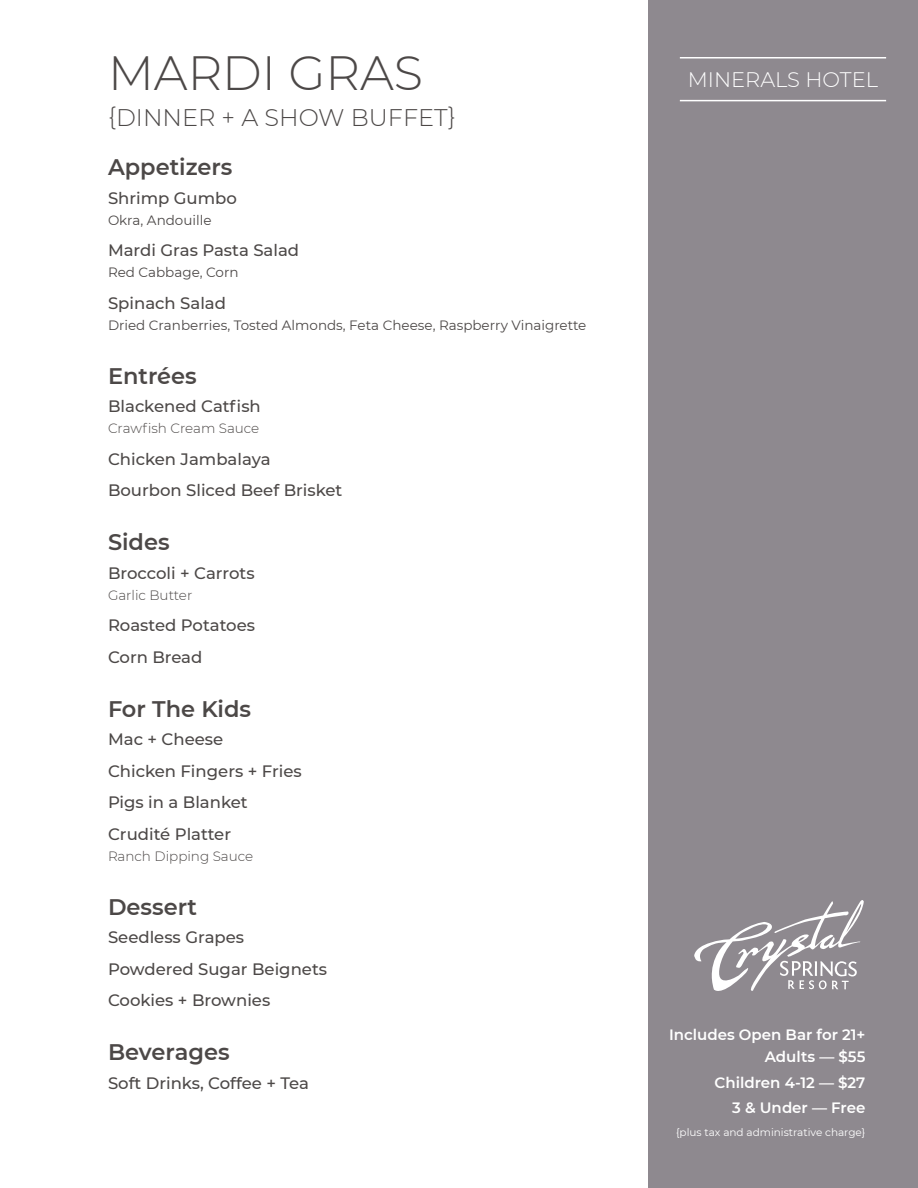
<style>
.page{position:relative;width:918px;height:1188px;background:#fff}
.page>*{position:absolute;margin:0;border:0;box-sizing:border-box;transform-origin:0 0}
.t1{font:300 48px "Montserrat";color:#4c4847}
.t2{font:300 24px "Montserrat";color:#4c4847}
.t3{font:600 22.5px "Montserrat";color:#4c4847}
.t4{font:300 21px "Montserrat";color:#fff}
.t5{font:500 16.5px/31.5px "Montserrat";color:#4c4847}
.t6{font:600 15px/25.5px "Montserrat";color:#fff;text-align:right}
.t7{font:13.5px "Montserrat";color:#4c4847}
.t8{font:300 13.5px "Montserrat";color:#4c4847}
.t9{font:10.5px "Montserrat";color:#fff}
</style>
<div class="page">
<div style="left:648px;top:0;width:270px;height:1188px;background:#8e898f"></div>
<svg style="left:694px;top:900px;width:170px;height:91px"></svg>
<hr style="left:680px;top:57px;width:206px;height:1px;background:#fff">
<hr style="left:680px;top:100px;width:206px;height:1px;background:#fff">
<p class="t1" style="left:108px;top:40px;width:317px">MARDI GRAS</p>
<p class="t2" style="left:108px;top:101px;width:349px">{DINNER + A SHOW BUFFET}</p>
<p class="t3" style="left:108px;top:152px;width:126px">Appetizers</p>
<p class="t5" style="left:108px;top:182px;width:130px">Shrimp Gumbo</p>
<p class="t7" style="left:108px;top:211px;width:105px">Okra, Andouille</p>
<p class="t5" style="left:108px;top:234px;width:193px">Mardi Gras Pasta Salad</p>
<p class="t7" style="left:108px;top:263px;width:132px">Red Cabbage, Corn</p>
<p class="t5" style="left:108px;top:287px;width:120px">Spinach Salad</p>
<p class="t7" style="left:108px;top:316px;width:480px">Dried Cranberries, Tosted Almonds, Feta Cheese, Raspberry Vinaigrette</p>
<p class="t3" style="left:108px;top:360px;width:90px">Entrées</p>
<p class="t5" style="left:108px;top:390px;width:154px">Blackened Catfish</p>
<p class="t8" style="left:108px;top:420px;width:153px">Crawfish Cream Sauce</p>
<p class="t5" style="left:108px;top:443px;width:236px">Chicken Jambalaya<br>Bourbon Sliced Beef Brisket</p>
<p class="t3" style="left:108px;top:527px;width:63px">Sides</p>
<p class="t5" style="left:108px;top:557px;width:148px">Broccoli + Carrots</p>
<p class="t8" style="left:108px;top:586px;width:86px">Garlic Butter</p>
<p class="t5" style="left:108px;top:609px;width:149px">Roasted Potatoes<br>Corn Bread</p>
<p class="t3" style="left:108px;top:693px;width:145px">For The Kids</p>
<p class="t5" style="left:108px;top:723px;width:195px">Mac + Cheese<br>Chicken Fingers + Fries</p>
<p class="t5" style="left:108px;top:786px;width:141px">Pigs in a Blanket</p>
<p class="t5" style="left:108px;top:818px;width:125px">Crudité Platter</p>
<p class="t8" style="left:108px;top:847px;width:147px">Ranch Dipping Sauce</p>
<p class="t3" style="left:108px;top:891px;width:91px">Dessert</p>
<p class="t5" style="left:108px;top:921px;width:221px">Seedless Grapes<br>Powdered Sugar Beignets</p>
<p class="t5" style="left:108px;top:984px;width:164px">Cookies + Brownies</p>
<p class="t3" style="left:108px;top:1037px;width:123px">Beverages</p>
<p class="t5" style="left:108px;top:1067px;width:203px">Soft Drinks, Coffee + Tea</p>
<p class="t4" style="left:688px;top:65px;width:192px">MINERALS HOTEL</p>
<p class="t6" style="left:669px;top:1021px;width:198px">Includes Open Bar for 21+</p>
<p class="t6" style="left:715px;top:1043px;width:152px">Adults — $55<br>Children 4-12 — $27<br>3 &amp; Under — Free</p>
<p class="t9" style="left:676px;top:1125px;width:191px">{plus tax and administrative charge}</p>
</div>
